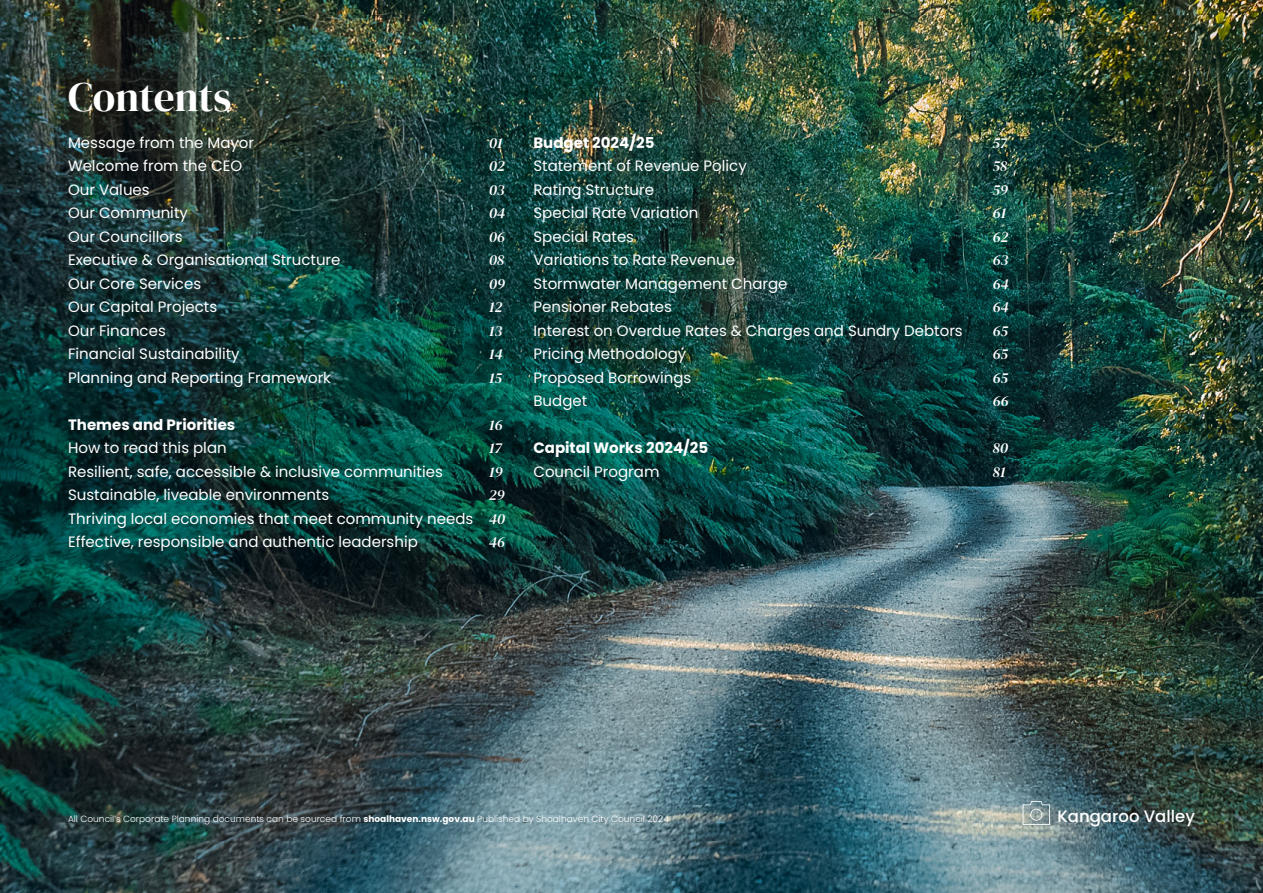
<style>
.page{position:relative;width:1263px;height:893px;background:#fff}
.page>*{position:absolute;margin:0;border:0;box-sizing:border-box;transform-origin:0 0}
.t1{font:41.25px "DM Serif Display";color:#fff}
.t2{font:500 16.5px "Poppins";color:#fff}
.t3{font:15px/23.5px "Poppins";color:#fff}
.t4{font:italic 15px/23.5px "DM Serif Display";color:#fff}
.t5{font:700 15px "Poppins";color:#fff}
.t6{font:300 9px "Poppins";color:#fff}
.s1{font-weight:700}
</style>
<div class="page">
<img style="left:0;top:0;width:1263px;height:893px">
<svg style="left:1023px;top:801px;width:27px;height:24px"></svg>
<h1 class="t1" style="left:68px;top:73px;width:165px">Contents</h1>
<p class="t3" style="left:68px;top:131px;width:274px">Message from the Mayor<br>Welcome from the CEO<br>Our Values<br>Our Community<br>Our Councillors<br>Executive &amp; Organisational Structure<br>Our Core Services<br>Our Capital Projects<br>Our Finances<br>Financial Sustainability<br>Planning and Reporting Framework</p>
<p class="t5" style="left:68px;top:416px;width:169px">Themes and Priorities</p>
<p class="t3" style="left:68px;top:436px;width:407px">How to read this plan<br>Resilient, safe, accessible &amp; inclusive communities Sustainable, liveable environments<br>Thriving local economies that meet community needs Effective, responsible and authentic leadership</p>
<p class="t4" style="left:489px;top:131px;width:18px">01<br>02<br>03<br>04<br>06<br>08<br>09<br>12<br>13<br>14<br>15</p>
<p class="t4" style="left:489px;top:413px;width:18px">16<br>17<br>19<br>29<br>40<br>46</p>
<p class="t5" style="left:533px;top:134px;width:123px">Budget 2024/25</p>
<p class="t3" style="left:533px;top:154px;width:431px">Statement of Revenue Policy<br>Rating Structure<br>Special Rate Variation<br>Special Rates<br>Variations to Rate Revenue<br>Stormwater Management Charge<br>Pensioner Rebates<br>Interest on Overdue Rates &amp; Charges and Sundry Debtors<br>Pricing Methodology<br>Proposed Borrowings<br>Budget</p>
<p class="t5" style="left:533px;top:439px;width:176px">Capital Works 2024/25</p>
<p class="t3" style="left:533px;top:460px;width:128px">Council Program</p>
<p class="t4" style="left:993px;top:131px;width:18px">57<br>58<br>59<br>61<br>62<br>63<br>64<br>64<br>65<br>65<br>65<br>66</p>
<p class="t4" style="left:993px;top:437px;width:17px">80<br>81</p>
<p class="t6" style="left:68px;top:813px;width:602px">All Council’s Corporate Planning documents can be sourced from <span class="s1">shoalhaven.nsw.gov.au</span> Published by Shoalhaven City Council 2024</p>
<p class="t2" style="left:1057px;top:806px;width:139px">Kangaroo Valley</p>
</div>
